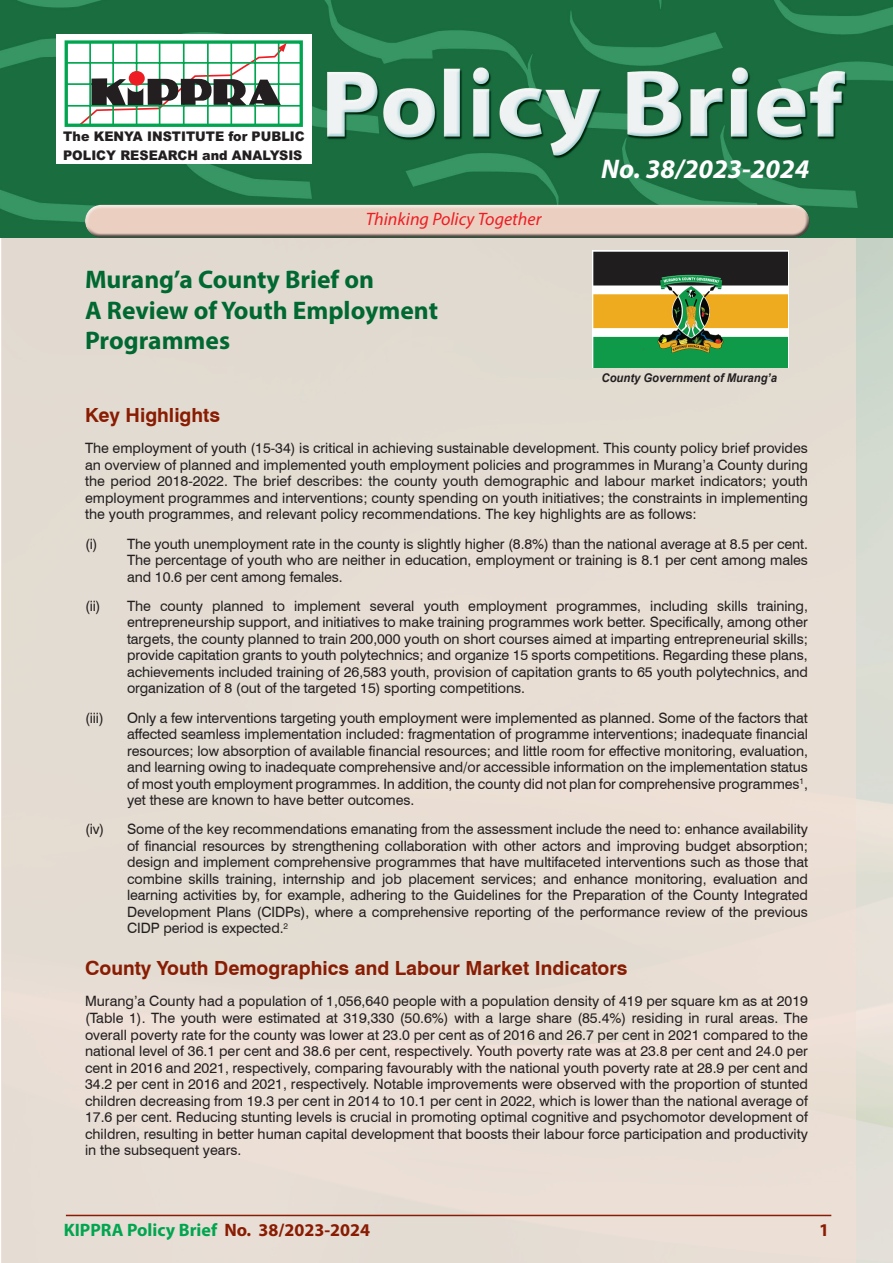
<style>
.page{position:relative;width:893px;height:1263px;background:#fff}
.page>*{position:absolute;margin:0;border:0;box-sizing:border-box;transform-origin:0 0}
.t1{font:italic 700 27px "Myriad Pro";color:#fff}
.t2{font:700 25.5px/30.6px "Myriad Pro";color:#006831}
.t3{font:700 19.5px "Swiss 721 BT";color:#891c02}
.t4{font:700 18px "Myriad Pro";color:#00a54f}
.t5{font:italic 18px "Myriad Pro";color:#ee1d23}
.t6{font:700 18px "Myriad Pro";color:#891c02}
.t7{font:14.25px/16.5px "Swiss 721 BT";letter-spacing:-.005em;color:#231f20;text-align:justify}
.t8{font:900 13.35px/18.9px "Arial";color:#231f20;scale:.96 1}
.t9{font:italic 700 12px "Arial";color:#231f20;scale:.94 1}
.s1{color:#891c02}
</style>
<div class="page">
<div style="left:2px;top:237px;width:855px;height:1026px;background:#e6ddd3"></div>
<img style="left:857px;top:237px;width:36px;height:1026px">
<hr style="left:66px;top:1215px;width:765px;height:1px;background:#891c02">
<img style="left:0;top:0;width:893px;height:237px">
<div style="left:82px;top:205px;width:728px;height:26px;background:#fff;opacity:.75"></div>
<div style="left:83px;top:210px;width:727px;height:29px;background:#231f20;opacity:.75"></div>
<div style="left:57px;top:34px;width:255px;height:130px;background:#fff"></div>
<div style="left:65px;top:40px;width:238px;height:87px;border:3px solid #00a54f"></div>
<hr style="left:66px;top:62px;width:234px;height:2px;background:#00a54f">
<hr style="left:66px;top:83px;width:234px;height:2px;background:#00a54f">
<hr style="left:66px;top:105px;width:234px;height:2px;background:#00a54f">
<hr style="left:89px;top:42px;width:2px;height:83px;background:#00a54f">
<hr style="left:112px;top:42px;width:2px;height:83px;background:#00a54f">
<hr style="left:136px;top:42px;width:1px;height:83px;background:#00a54f">
<hr style="left:159px;top:42px;width:1px;height:83px;background:#00a54f">
<hr style="left:183px;top:42px;width:2px;height:83px;background:#00a54f">
<hr style="left:207px;top:42px;width:2px;height:83px;background:#00a54f">
<hr style="left:230px;top:42px;width:2px;height:83px;background:#00a54f">
<hr style="left:254px;top:42px;width:2px;height:83px;background:#00a54f">
<hr style="left:278px;top:42px;width:1px;height:83px;background:#00a54f">
<svg style="left:78px;top:43px;width:209px;height:84px"></svg>
<img style="left:593px;top:251px;width:195px;height:116px">
<p class="t8" style="left:63px;top:126px;width:253px">The KENYA INSTITUTE for PUBLIC<br>POLICY RESEARCH and ANALYSIS</p>
<p class="t5" style="left:366px;top:208px;width:177px">Thinking Policy Together</p>
<h2 class="t2" style="left:85px;top:263px;width:354px">Murang’a County Brief on<br>A Review of Youth Employment<br>Programmes</h2>
<h1 class="t1" style="left:601px;top:152px;width:210px">No. 38/2023-2024</h1>
<p class="t9" style="left:601px;top:370px;width:188px">County Government of Murang’a</p>
<h3 class="t3" style="left:85px;top:403px;width:137px">Key Highlights</h3>
<p class="t7" style="left:85px;top:440px;width:724px">The employment of youth (15-34) is critical in achieving sustainable development. This county policy brief provides an overview of planned and implemented youth employment policies and programmes in Murang’a County during the period 2018-2022. The brief describes: the county youth demographic and labour market indicators; youth employment programmes and interventions; county spending on youth initiatives; the constraints in implementing the youth programmes, and relevant policy recommendations. The key highlights are as follows:</p>
<p class="t7" style="left:127px;top:535px;width:682px;text-indent:-42px">(i) The youth unemployment rate in the county is slightly higher (8.8%) than the national average at 8.5 per cent.<br>The percentage of youth who are neither in education, employment or training is 8.1 per cent among males and 10.6 per cent among females.</p>
<p class="t7" style="left:127px;top:597px;width:682px;text-indent:-42px">(ii) The county planned to implement several youth employment programmes, including skills training, entrepreneurship support, and initiatives to make training programmes work better. Specifically, among other targets, the county planned to train 200,000 youth on short courses aimed at imparting entrepreneurial skills; provide capitation grants to youth polytechnics; and organize 15 sports competitions. Regarding these plans, achievements included training of 26,583 youth, provision of capitation grants to 65 youth polytechnics, and organization of 8 (out of the targeted 15) sporting competitions.</p>
<p class="t7" style="left:85px;top:709px;width:20px">(iii)</p>
<p class="t7" style="left:127px;top:709px;width:682px">Only a few interventions targeting youth employment were implemented as planned. Some of the factors that affected seamless implementation included: fragmentation of programme interventions; inadequate financial resources; low absorption of available financial resources; and little room for effective monitoring, evaluation, and learning owing to inadequate comprehensive and/or accessible information on the implementation status of most youth employment programmes. In addition, the county did not plan for comprehensive programmes<sup>1</sup>, yet these are known to have better outcomes.</p>
<p class="t7" style="left:127px;top:821px;width:682px;text-indent:-42px">(iv) Some of the key recommendations emanating from the assessment include the need to: enhance availability of financial resources by strengthening collaboration with other actors and improving budget absorption; design and implement comprehensive programmes that have multifaceted interventions such as those that combine skills training, internship and job placement services; and enhance monitoring, evaluation and learning activities by, for example, adhering to the Guidelines for the Preparation of the County Integrated Development Plans (CIDPs), where a comprehensive reporting of the performance review of the previous CIDP period is expected.<sup>2</sup></p>
<h3 class="t3" style="left:85px;top:956px;width:544px">County Youth Demographics and Labour Market Indicators</h3>
<p class="t7" style="left:85px;top:993px;width:724px">Murang’a County had a population of 1,056,640 people with a population density of 419 per square km as at 2019 (Table 1). The youth were estimated at 319,330 (50.6%) with a large share (85.4%) residing in rural areas. The overall poverty rate for the county was lower at 23.0 per cent as of 2016 and 26.7 per cent in 2021 compared to the national level of 36.1 per cent and 38.6 per cent, respectively. Youth poverty rate was at 23.8 per cent and 24.0 per cent in 2016 and 2021, respectively, comparing favourably with the national youth poverty rate at 28.9 per cent and 34.2 per cent in 2016 and 2021, respectively. Notable improvements were observed with the proportion of stunted children decreasing from 19.3 per cent in 2014 to 10.1 per cent in 2022, which is lower than the national average of 17.6 per cent. Reducing stunting levels is crucial in promoting optimal cognitive and psychomotor development of children, resulting in better human capital development that boosts their labour force participation and productivity in the subsequent years.</p>
<p class="t4" style="left:64px;top:1218px;width:308px">KIPPRA Policy Brief <span class="s1">No. 38/2023-2024</span></p>
<p class="t6" style="left:819px;top:1218px;width:11px">1</p>
</div>
